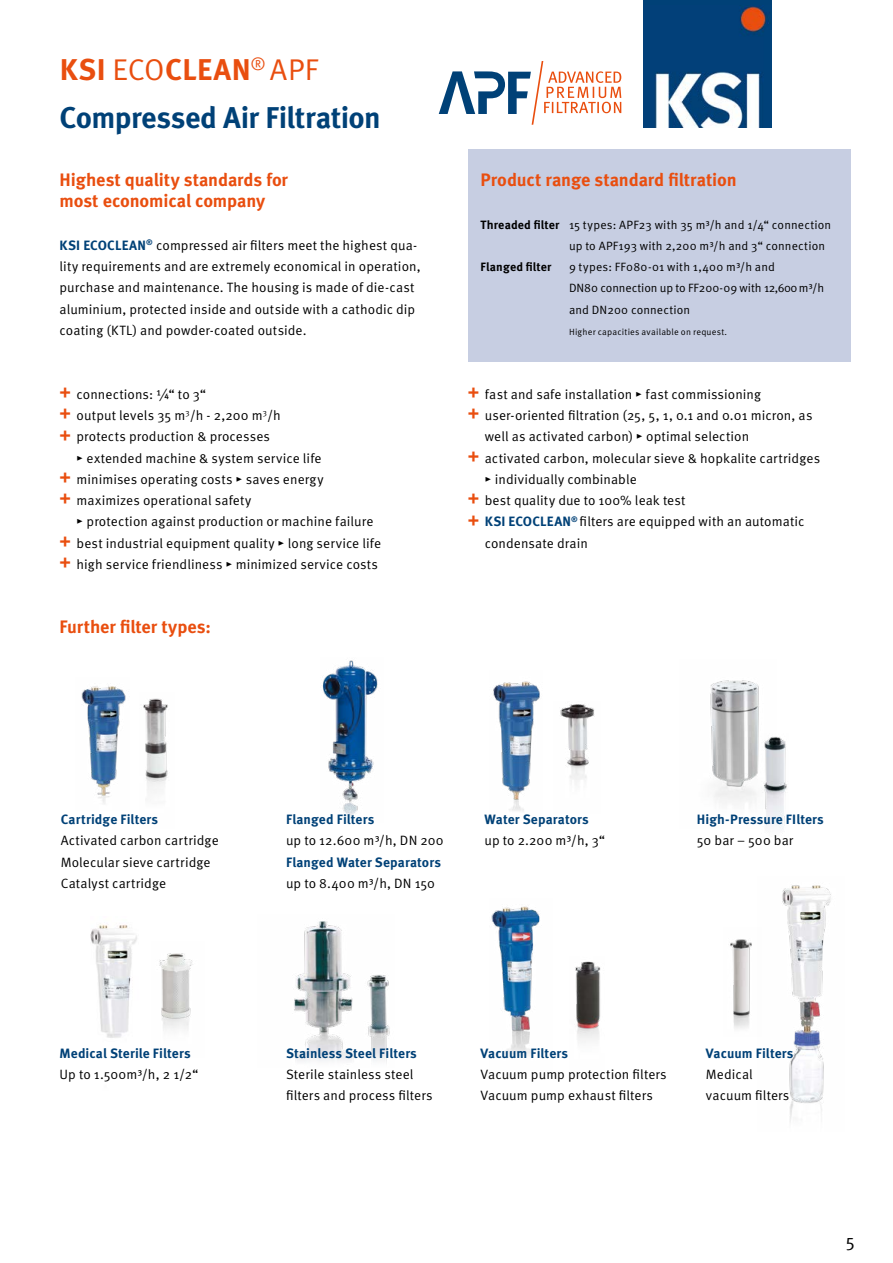
<style>
.page{position:relative;width:893px;height:1263px;background:#fff}
.page>*{position:absolute;margin:0;border:0;box-sizing:border-box;transform-origin:0 0}
.t1{font:700 30px/47.7px "Meta OT";letter-spacing:-.015em;color:#004177}
.t2{font:700 18px "Meta OT";letter-spacing:-.005em;color:#e94e0f}
.t3{font:18px "Meta OT";color:#000}
.t4{font:13.5px/21.3px "Meta OT";letter-spacing:.005em;color:#000}
.t5{font:700 13.5px/21.3px "Meta OT";letter-spacing:.01em;color:#004177}
.t6{font:12px/21.3px "Meta OT";letter-spacing:.01em;color:#000}
.t7{font:700 12px "Meta OT";letter-spacing:.02em;color:#000}
.t8{font:9px "Meta OT";letter-spacing:.025em;color:#000}
.s1{color:#e94e0f}
.s2{font-weight:400;color:#e94e0f}
.s3{font-weight:700}
.s4{font-weight:700;color:#004177}
.s5{font-weight:700;font-size:18px;color:#e94e0f}
.s6{font-weight:400;color:#000}
</style>
<div class="page">
<img style="left:644px;top:5px;width:127px;height:123px">
<svg style="left:439px;top:61px;width:182px;height:64px"></svg>
<div style="left:644px;top:0;width:127px;height:5px;background:#004177"></div>
<div style="left:468px;top:149px;width:382px;height:212px;background:#c7cee2"></div>
<img style="left:777px;top:737px;width:10px;height:92px">
<img style="left:730px;top:939px;width:22px;height:90px">
<img style="left:322px;top:660px;width:56px;height:157px">
<img style="left:294px;top:921px;width:96px;height:141px">
<img style="left:90px;top:924px;width:47px;height:114px">
<img style="left:491px;top:906px;width:49px;height:149px">
<img style="left:81px;top:686px;width:45px;height:118px">
<img style="left:782px;top:885px;width:49px;height:237px">
<img style="left:493px;top:681px;width:47px;height:130px">
<img style="left:575px;top:961px;width:26px;height:81px">
<img style="left:560px;top:704px;width:35px;height:79px">
<img style="left:710px;top:680px;width:67px;height:146px">
<img style="left:143px;top:698px;width:25px;height:93px">
<img style="left:159px;top:953px;width:34px;height:77px">
<h1 class="t1" style="left:60px;top:46px;width:323px"><span class="s1">KSI</span> <span class="s2">ECO</span><span class="s1">CLEAN</span><sup>®</sup> <span class="s2">APF<br></span>Compressed Air Filtration</h1>
<p class="t2" style="left:60px;top:168px;width:230px">Highest quality standards for</p>
<p class="t2" style="left:480px;top:168px;width:258px">Product range standard filtration</p>
<p class="t2" style="left:60px;top:190px;width:207px">most economical company</p>
<p class="t6" style="left:569px;top:214px;width:264px;text-indent:-88px"><span class="s3">Threaded filter</span> 15 types: APF23 with 35 m³/h and 1/4“ connection up to APF193 with 2,200 m³/h and 3“ connection</p>
<p class="t7" style="left:480px;top:259px;width:73px">Flanged filter</p>
<p class="t6" style="left:569px;top:256px;width:257px">9 types: FF080-01 with 1,400 m³/h and<br>DN80 connection up to FF200-09 with 12,600 m³/h and DN200 connection</p>
<p class="t8" style="left:569px;top:326px;width:160px">Higher capacities available on request.</p>
<p class="t4" style="left:60px;top:235px;width:363px"><span class="s4">KSI ECOCLEAN</span><sup>®</sup> compressed air filters meet the highest qua&shy;lity requirements and are extremely economical in operation, purchase and maintenance. The housing is made of die-cast aluminium, protected inside and outside with a cathodic dip coating (KTL) and powder-coated outside.</p>
<p class="t4" style="left:60px;top:384px;width:148px"><span class="s5">+</span> connections: ¼“ to 3“</p>
<p class="t4" style="left:60px;top:405px;width:223px"><span class="s5">+</span> output levels 35 m<sup>3</sup>/h - 2,200 m<sup>3</sup>/h</p>
<p class="t4" style="left:77px;top:426px;width:247px;text-indent:-17px"><span class="s5">+</span> protects production &amp; processes<br><span class="s3">▸</span> extended machine &amp; system service life</p>
<p class="t4" style="left:60px;top:469px;width:266px"><span class="s5">+</span> minimises operating costs <span class="s3">▸</span> saves energy</p>
<p class="t4" style="left:77px;top:490px;width:298px;text-indent:-17px"><span class="s5">+</span> maximizes operational safety<br><span class="s3">▸</span> protection against production or machine failure</p>
<p class="t4" style="left:60px;top:532px;width:323px"><span class="s5">+</span> best industrial equipment quality <span class="s3">▸</span> long service life</p>
<p class="t4" style="left:60px;top:554px;width:320px"><span class="s5">+</span> high service friendliness <span class="s3">▸</span> minimized service costs</p>
<p class="t2" style="left:60px;top:615px;width:153px">Further filter types:</p>
<p class="t4" style="left:468px;top:384px;width:295px"><span class="s5">+</span> fast and safe installation <span class="s3">▸</span> fast commissioning</p>
<p class="t4" style="left:485px;top:405px;width:329px;text-indent:-17px"><span class="s5">+</span> user-oriented filtration (25, 5, 1, 0.1 and 0.01 micron, as well as activated carbon) <span class="s3">▸</span> optimal selection</p>
<p class="t4" style="left:485px;top:447px;width:337px;text-indent:-17px"><span class="s5">+</span> activated carbon, molecular sieve &amp; hopkalite cartridges <span class="s3">▸</span> individually combinable</p>
<p class="t4" style="left:468px;top:490px;width:219px"><span class="s5">+</span> best quality due to 100% leak test</p>
<p class="t4" style="left:485px;top:511px;width:321px;text-indent:-17px"><span class="s5">+</span> <span class="s4">KSI ECOCLEAN</span><sup>®</sup> filters are equipped with an automatic condensate drain</p>
<p class="t5" style="left:61px;top:809px;width:99px">Cartridge Filters</p>
<p class="t4" style="left:61px;top:830px;width:160px">Activated carbon cartridge</p>
<p class="t4" style="left:61px;top:851px;width:151px">Molecular sieve cartridge</p>
<p class="t4" style="left:61px;top:872px;width:107px">Catalyst cartridge</p>
<p class="t5" style="left:60px;top:1043px;width:133px">Medical Sterile Filters</p>
<p class="t4" style="left:60px;top:1064px;width:140px">Up to 1.500m³/h, 2 1/2“</p>
<p class="t5" style="left:286px;top:809px;width:90px">Flanged Filters</p>
<p class="t4" style="left:286px;top:830px;width:159px">up to 12.600 m³/h, DN 200</p>
<p class="t5" style="left:286px;top:851px;width:156px">Flanged Water Separators</p>
<p class="t4" style="left:286px;top:872px;width:151px">up to 8.400 m³/h, DN 150</p>
<p class="t5" style="left:484px;top:809px;width:106px">Water Separators</p>
<p class="t4" style="left:484px;top:830px;width:122px">up to 2.200 m³/h, 3“</p>
<p class="t5" style="left:697px;top:809px;width:129px">High-Pressure FIlters<br><span class="s6">50 bar − 500 bar</span></p>
<p class="t5" style="left:286px;top:1043px;width:132px">Stainless Steel Filters</p>
<p class="t4" style="left:286px;top:1064px;width:148px">Sterile stainless steel filters and process filters</p>
<p class="t5" style="left:480px;top:1043px;width:89px">Vacuum Filters</p>
<p class="t4" style="left:480px;top:1064px;width:188px">Vacuum pump protection filters</p>
<p class="t4" style="left:480px;top:1085px;width:174px">Vacuum pump exhaust filters</p>
<p class="t5" style="left:706px;top:1043px;width:89px">Vacuum Filters</p>
<p class="t4" style="left:706px;top:1064px;width:49px">Medical</p>
<p class="t4" style="left:706px;top:1085px;width:85px">vacuum filters</p>
<h2 class="t3" style="left:846px;top:1230px;width:11px">5</h2>
</div>
